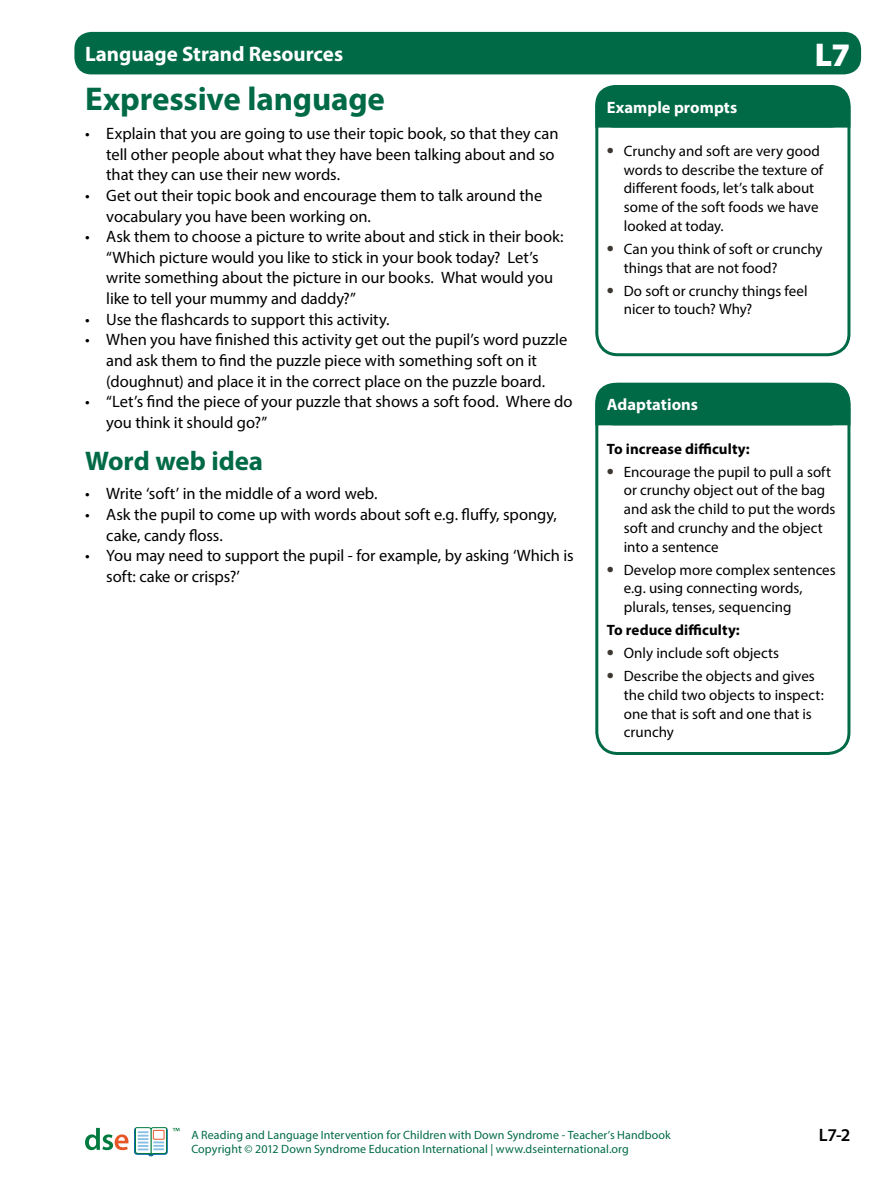
<style>
.page{position:relative;width:893px;height:1191px;background:#fff}
.page>*{position:absolute;margin:0;border:0;box-sizing:border-box;transform-origin:0 0}
.heading-1{font:700 33px "Myriad Pro";letter-spacing:-.005em;color:#006a46}
.t1{font:900 33px "Myriad Pro";color:#fff}
.heading-2{font:700 27px "Myriad Pro";letter-spacing:-.005em;color:#006a46}
.t2{font:700 21px "Myriad Pro";letter-spacing:-.005em;color:#fff}
.t3{font:600 18px "Myriad Pro";color:#000}
.t4{font:16.5px/20.7px "Myriad Pro";letter-spacing:-.005em;color:#000}
.box-header{font:700 16.5px "Myriad Pro";color:#fff}
.t5{font:15px/18.8px "Myriad Pro";color:#000}
.box-text{font:700 15px "Myriad Pro";letter-spacing:.005em;color:#000}
.t6{font:12px "Myriad Pro";letter-spacing:.005em;color:#006a46}
.s1{font-weight:700;font-size:21px;color:#3d3732}
</style>
<div class="page">
<svg style="left:85px;top:1127px;width:43px;height:23px"></svg>
<svg style="left:134px;top:1127px;width:46px;height:29px"></svg>
<div style="left:74px;top:32px;width:787px;height:42px;background:#006a46;border-radius:17px"></div>
<div style="left:595px;top:383px;width:255px;height:372px;border:3px solid #006a46;border-radius:21px"></div>
<div style="left:595px;top:408px;width:255px;height:17px;background:#006a46;border:3px solid #006a46"></div>
<div style="left:597px;top:384px;width:252px;height:40px;background:#006a46;border-radius:18px"></div>
<div style="left:595px;top:383px;width:255px;height:42px;border:3px solid #006a46;border-radius:18px"></div>
<div style="left:595px;top:85px;width:255px;height:271px;border:3px solid #006a46;border-radius:21px"></div>
<div style="left:595px;top:111px;width:255px;height:17px;background:#006a46;border:3px solid #006a46"></div>
<div style="left:597px;top:87px;width:252px;height:39px;background:#006a46;border-radius:18px"></div>
<div style="left:595px;top:85px;width:255px;height:43px;border:3px solid #006a46;border-radius:18px"></div>
<p class="t2" style="left:85px;top:40px;width:260px">Language Strand Resources</p>
<h1 class="t1" style="left:815px;top:36px;width:37px">L7</h1>
<p class="heading-1" style="left:85px;top:77px;width:301px">Expressive language</p>
<p class="t4" style="left:106px;top:123px;width:454px;text-indent:-21px">• Explain that you are going to use their topic book, so that they can tell other people about what they have been talking about and so that they can use their new words.</p>
<p class="t4" style="left:106px;top:185px;width:437px;text-indent:-21px">• Get out their topic book and encourage them to talk around the vocabulary you have been working on.</p>
<p class="t4" style="left:106px;top:226px;width:459px;text-indent:-21px">• Ask them to choose a picture to write about and stick in their book: “Which picture would you like to stick in your book today? Let’s write something about the picture in our books. What would you like to tell your mummy and daddy?”</p>
<p class="t4" style="left:85px;top:308px;width:306px">• Use the flashcards to support this activity.</p>
<p class="t4" style="left:85px;top:329px;width:484px;text-align:center">• When you have finished this activity get out the pupil’s word puzzle and ask them to find the puzzle piece with something soft on it (doughnut) and place it in the correct place on the puzzle board.</p>
<p class="t4" style="left:106px;top:391px;width:468px;text-indent:-21px">• “Let’s find the piece of your puzzle that shows a soft food. Where do you think it should go?”</p>
<p class="heading-2" style="left:85px;top:443px;width:180px">Word web idea</p>
<p class="t4" style="left:85px;top:483px;width:294px">• Write ‘soft’ in the middle of a word web.</p>
<p class="t4" style="left:106px;top:504px;width:452px;text-indent:-21px">• Ask the pupil to come up with words about soft e.g. fluffy, spongy, cake, candy floss.</p>
<p class="t4" style="left:106px;top:545px;width:469px;text-indent:-21px">• You may need to support the pupil - for example, by asking ‘Which is soft: cake or crisps?’</p>
<p class="box-header" style="left:607px;top:96px;width:132px">Example prompts</p>
<p class="t5" style="left:624px;top:141px;width:201px;text-indent:-17px"><span class="s1">•</span> Crunchy and soft are very good words to describe the texture of different foods, let’s talk about some of the soft foods we have looked at today.</p>
<p class="t5" style="left:624px;top:239px;width:200px;text-indent:-17px"><span class="s1">•</span> Can you think of soft or crunchy things that are not food?</p>
<p class="t5" style="left:624px;top:281px;width:185px;text-indent:-17px"><span class="s1">•</span> Do soft or crunchy things feel nicer to touch? Why?</p>
<p class="box-header" style="left:607px;top:394px;width:93px">Adaptations</p>
<p class="box-text" style="left:607px;top:439px;width:144px">To increase difficulty:</p>
<p class="t5" style="left:624px;top:462px;width:213px;text-indent:-17px"><span class="s1">•</span> Encourage the pupil to pull a soft or crunchy object out of the bag and ask the child to put the words soft and crunchy and the object into a sentence</p>
<p class="t5" style="left:624px;top:560px;width:213px;text-indent:-17px"><span class="s1">•</span> Develop more complex sentences e.g. using connecting words, plurals, tenses, sequencing</p>
<p class="box-text" style="left:607px;top:620px;width:135px">To reduce difficulty:</p>
<p class="t5" style="left:607px;top:643px;width:174px"><span class="s1">•</span> Only include soft objects</p>
<p class="t5" style="left:624px;top:666px;width:201px;text-indent:-17px"><span class="s1">•</span> Describe the objects and gives the child two objects to inspect: one that is soft and one that is crunchy</p>
<p class="t6" style="left:191px;top:1127px;width:481px">A Reading and Language Intervention for Children with Down Syndrome - Teacher’s Handbook</p>
<p class="t3" style="left:819px;top:1123px;width:33px">L7-2</p>
<p class="t6" style="left:191px;top:1141px;width:439px">Copyright © 2012 Down Syndrome Education International | www.dseinternational.org</p>
</div>
